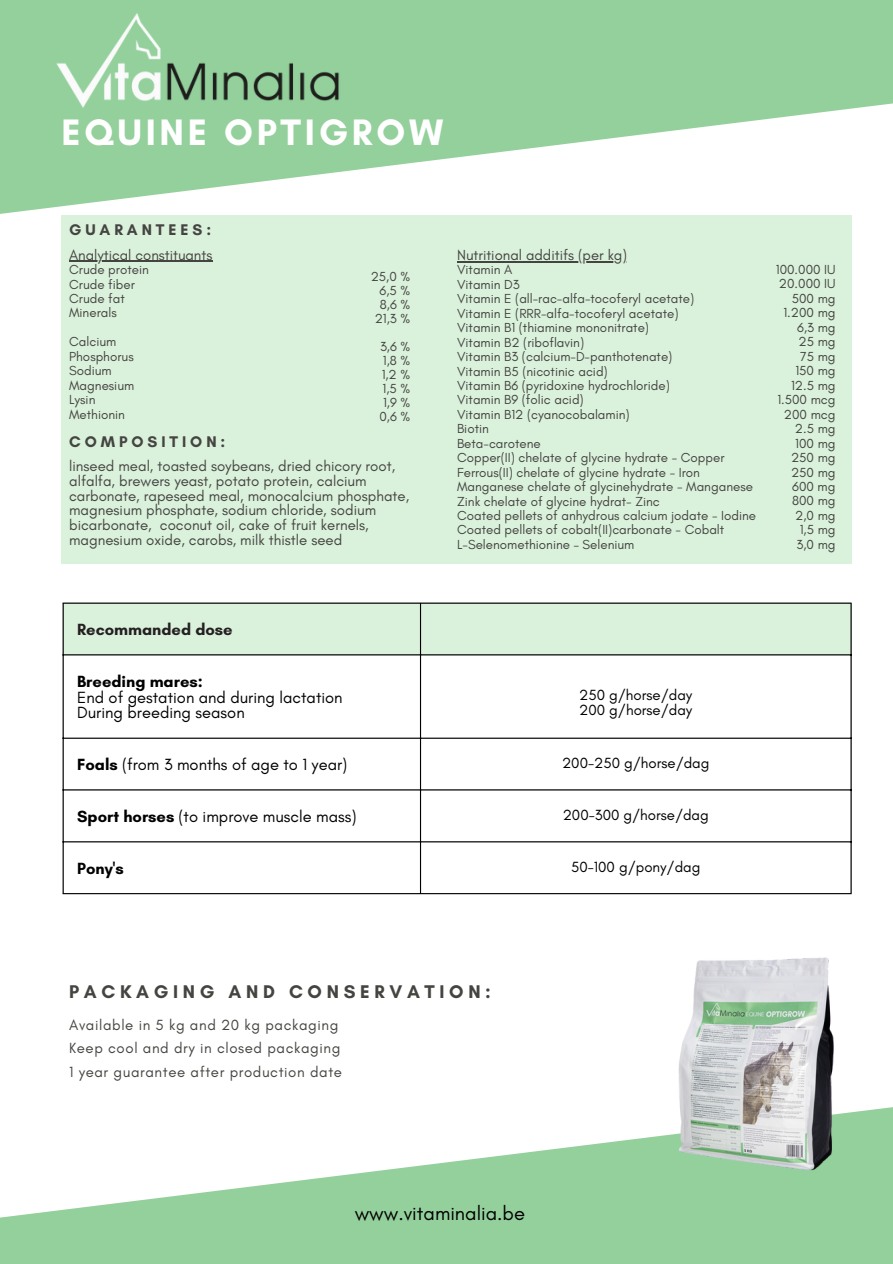
<style>
.page{position:relative;width:893px;height:1264px;background:#fff}
.page>*{position:absolute;margin:0;border:0;box-sizing:border-box;transform-origin:0 0}
.t1{font:700 37.5px "Glacial Indifference";letter-spacing:.1em;color:#fff}
.t2{font:20.1px "Glacial Indifference";color:#000}
.t3{font:700 18.75px "Glacial Indifference";letter-spacing:.25em;color:#444440}
.t4{font:16.5px "Glacial Indifference";color:#000}
.t5{font:700 16.5px "Glacial Indifference";color:#000}
.t6{font:700 16.5px "Glacial Indifference";color:#242021}
.t7{font:700 15.75px "Glacial Indifference";letter-spacing:.25em;color:#444440}
.t8{font:15px/14.7px "Glacial Indifference";color:#444440}
.t9{font:15px/23.7px "Glacial Indifference";letter-spacing:.04em;color:#444440}
.t10{font:15px "Glacial Indifference";color:#000}
.t11{font:14.85px "Glacial Indifference";color:#444440}
.t12{font:13.35px/14.4px "Glacial Indifference";color:#444440}
.s1{font-weight:700}
</style>
<div class="page">
<svg style="left:0;top:0;width:892px;height:216px;fill:#94d09c"></svg>
<div style="left:62px;top:216px;width:790px;height:348px;background:#daf1dc"></div>
<svg style="left:0;top:1107px;width:892px;height:156px;fill:#94d09c"></svg>
<div style="left:64px;top:603px;width:786px;height:51px;background:#daf1dc"></div>
<hr style="left:63px;top:603px;width:1px;height:290px;background:#000">
<hr style="left:420px;top:603px;width:1px;height:290px;background:#000">
<hr style="left:850px;top:603px;width:1px;height:290px;background:#000">
<hr style="left:63px;top:602px;width:788px;height:1px;background:#000">
<hr style="left:63px;top:654px;width:788px;height:1px;background:#000">
<hr style="left:63px;top:737px;width:788px;height:1px;background:#000">
<hr style="left:63px;top:789px;width:788px;height:1px;background:#000">
<hr style="left:63px;top:841px;width:788px;height:1px;background:#000">
<hr style="left:63px;top:893px;width:788px;height:1px;background:#000">
<img style="left:25px;top:0;width:335px;height:183px">
<hr style="left:69px;top:261px;width:143px;height:1px;background:#444440">
<hr style="left:457px;top:261px;width:170px;height:1px;background:#444440">
<img style="left:641px;top:883px;width:225px;height:339px">
<p class="t1" style="left:62px;top:109px;width:383px">EQUINE OPTIGROW</p>
<p class="t7" style="left:69px;top:220px;width:143px">GUARANTEES:</p>
<p class="t11" style="left:69px;top:245px;width:145px">Analytical constituants</p>
<p class="t12" style="left:69px;top:262px;width:81px">Crude protein<br>Crude fiber<br>Crude fat<br>Minerals</p>
<p class="t12" style="left:69px;top:334px;width:49px">Calcium</p>
<p class="t12" style="left:69px;top:349px;width:66px">Phosphorus</p>
<p class="t12" style="left:69px;top:363px;width:44px">Sodium</p>
<p class="t12" style="left:69px;top:378px;width:67px">Magnesium</p>
<p class="t12" style="left:69px;top:392px;width:28px">Lysin</p>
<h4 class="t12" style="left:69px;top:406px;width:57px">Methionin</h4>
<p class="t12" style="left:371px;top:269px;width:41px">25,0 %</p>
<p class="t12" style="left:379px;top:283px;width:32px">6,5 %</p>
<p class="t12" style="left:380px;top:297px;width:32px">8,6 %</p>
<p class="t12" style="left:375px;top:311px;width:37px">21,3 %</p>
<p class="t12" style="left:380px;top:339px;width:32px">3,6 %</p>
<p class="t12" style="left:383px;top:353px;width:29px">1,8 %</p>
<p class="t12" style="left:381px;top:367px;width:30px">1,2 %</p>
<p class="t12" style="left:382px;top:381px;width:29px">1,5 %</p>
<p class="t12" style="left:383px;top:395px;width:29px">1,9 %</p>
<p class="t12" style="left:379px;top:409px;width:32px">0,6 %</p>
<p class="t8" style="left:69px;top:459px;width:341px">linseed meal, toasted soybeans, dried chicory root, alfalfa, brewers yeast, potato protein, calcium carbonate, rapeseed meal, monocalcium phosphate, magnesium phosphate, sodium chloride, sodium bicarbonate, coconut oil, cake of fruit kernels, magnesium oxide, carobs, milk thistle seed</p>
<p class="t7" style="left:69px;top:432px;width:158px">COMPOSITION:</p>
<p class="t11" style="left:457px;top:246px;width:171px">Nutritional additifs (per kg)</p>
<p class="t12" style="left:457px;top:262px;width:57px">Vitamin A</p>
<p class="t12" style="left:457px;top:277px;width:64px">Vitamin D3</p>
<p class="t12" style="left:457px;top:291px;width:239px">Vitamin E (all-rac-alfa-tocoferyl acetate)</p>
<p class="t12" style="left:457px;top:306px;width:223px">Vitamin E (RRR-alfa-tocoferyl acetate)</p>
<p class="t12" style="left:457px;top:320px;width:193px">Vitamin B1 (thiamine mononitrate)</p>
<p class="t12" style="left:457px;top:335px;width:129px">Vitamin B2 (riboflavin)</p>
<p class="t12" style="left:457px;top:349px;width:217px">Vitamin B3 (calcium-D-panthotenate)</p>
<p class="t12" style="left:457px;top:364px;width:152px">Vitamin B5 (nicotinic acid)</p>
<p class="t12" style="left:457px;top:378px;width:214px">Vitamin B6 (pyridoxine hydrochloride)</p>
<p class="t12" style="left:457px;top:392px;width:128px">Vitamin B9 (folic acid)</p>
<p class="t12" style="left:457px;top:407px;width:174px">Vitamin B12 (cyanocobalamin)</p>
<p class="t12" style="left:457px;top:421px;width:33px">Biotin</p>
<p class="t12" style="left:457px;top:436px;width:85px">Beta-carotene</p>
<p class="t12" style="left:457px;top:450px;width:269px">Copper(II) chelate of glycine hydrate - Copper</p>
<p class="t12" style="left:457px;top:465px;width:244px">Ferrous(II) chelate of glycine hydrate - Iron</p>
<p class="t12" style="left:457px;top:479px;width:297px">Manganese chelate of glycinehydrate - Manganese</p>
<p class="t12" style="left:457px;top:493px;width:204px">Zink chelate of glycine hydrat- Zinc</p>
<p class="t12" style="left:457px;top:508px;width:300px">Coated pellets of anhydrous calcium jodate - Iodine</p>
<p class="t12" style="left:457px;top:522px;width:268px">Coated pellets of cobalt(II)carbonate - Cobalt</p>
<p class="t12" style="left:457px;top:537px;width:179px">L-Selenomethionine – Selenium</p>
<p class="t12" style="left:775px;top:262px;width:61px">100.000 IU</p>
<p class="t12" style="left:778px;top:276px;width:58px">20.000 IU</p>
<p class="t12" style="left:791px;top:291px;width:45px">500 mg</p>
<p class="t12" style="left:783px;top:305px;width:54px">1.200 mg</p>
<p class="t12" style="left:797px;top:320px;width:40px">6,3 mg</p>
<p class="t12" style="left:798px;top:334px;width:39px">25 mg</p>
<p class="t12" style="left:800px;top:349px;width:37px">75 mg</p>
<p class="t12" style="left:795px;top:363px;width:42px">150 mg</p>
<p class="t12" style="left:791px;top:378px;width:46px">12.5 mg</p>
<p class="t12" style="left:777px;top:392px;width:60px">1.500 mcg</p>
<p class="t12" style="left:783px;top:407px;width:53px">200 mcg</p>
<p class="t12" style="left:794px;top:421px;width:42px">2.5 mg</p>
<p class="t12" style="left:795px;top:435px;width:42px">100 mg</p>
<p class="t12" style="left:791px;top:450px;width:46px">250 mg</p>
<p class="t12" style="left:791px;top:464px;width:46px">250 mg</p>
<p class="t12" style="left:792px;top:479px;width:45px">600 mg</p>
<p class="t12" style="left:792px;top:493px;width:45px">800 mg</p>
<p class="t12" style="left:795px;top:508px;width:42px">2,0 mg</p>
<p class="t12" style="left:799px;top:522px;width:37px">1,5 mg</p>
<h2 class="t12" style="left:796px;top:537px;width:40px">3,0 mg</h2>
<p class="t6" style="left:77px;top:619px;width:157px">Recommanded dose</p>
<h1 class="t5" style="left:77px;top:671px;width:127px">Breeding mares:</h1>
<h4 class="t4" style="left:77px;top:687px;width:267px">End of gestation and during lactation</h4>
<h5 class="t4" style="left:77px;top:702px;width:169px">During breeding season</h5>
<p class="t10" style="left:579px;top:686px;width:114px">250 g/horse/day</p>
<p class="t10" style="left:579px;top:701px;width:115px">200 g/horse/day</p>
<p class="t4" style="left:77px;top:754px;width:271px"><span class="s1">Foals</span> (from 3 months of age to 1 year)</p>
<p class="t10" style="left:562px;top:753px;width:149px">200-250 g/horse/dag</p>
<p class="t4" style="left:77px;top:806px;width:281px"><span class="s1">Sport horses</span> (to improve muscle mass)</p>
<p class="t10" style="left:562px;top:805px;width:148px">200-300 g/horse/dag</p>
<p class="t5" style="left:77px;top:858px;width:48px">Pony's</p>
<p class="t10" style="left:571px;top:857px;width:131px">50-100 g/pony/dag</p>
<p class="t3" style="left:69px;top:980px;width:423px">PACKAGING AND CONSERVATION:</p>
<p class="t9" style="left:69px;top:1012px;width:274px">Available in 5 kg and 20 kg packaging<br>Keep cool and dry in closed packaging<br>1 year guarantee after production date</p>
<p class="t2" style="left:354px;top:1200px;width:172px">www.vitaminalia.be</p>
</div>
